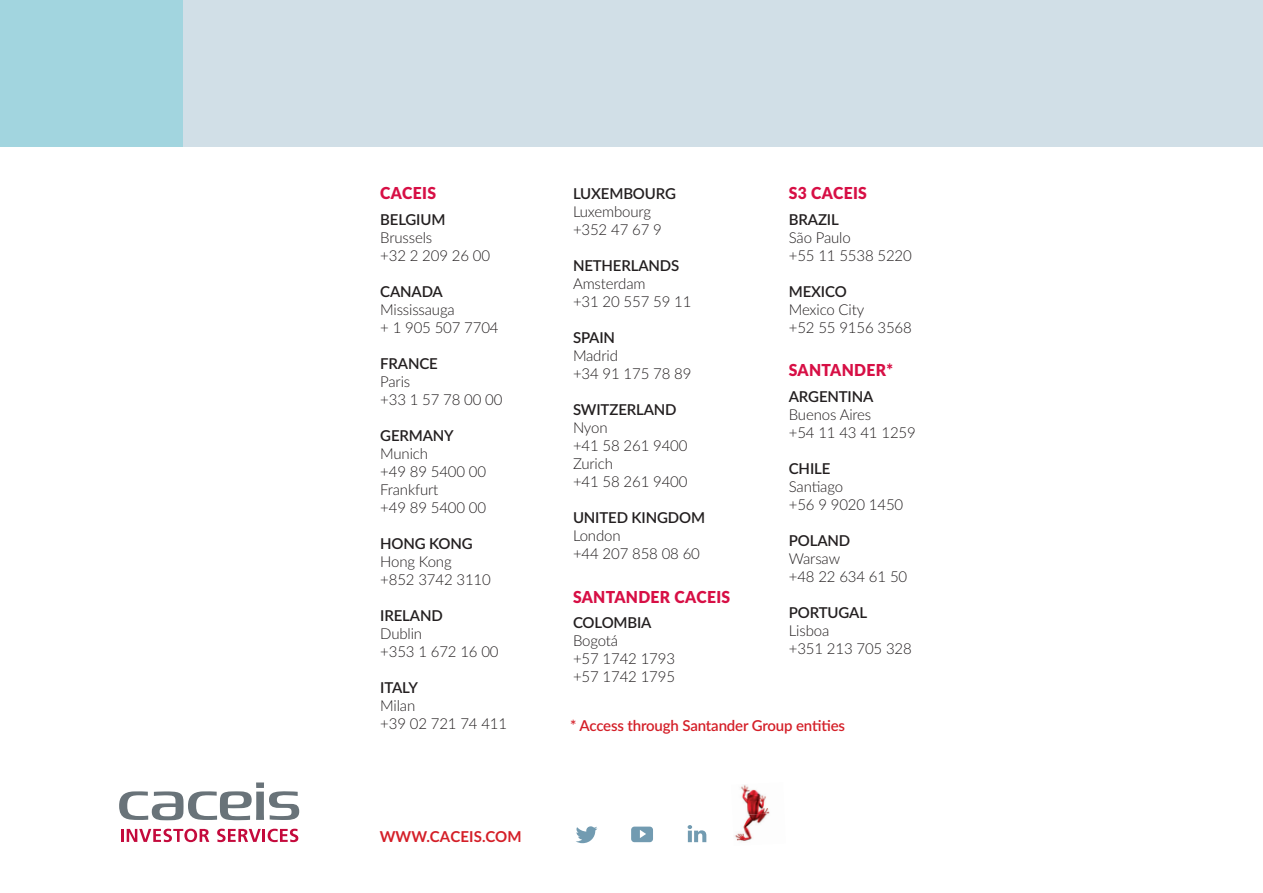
<style>
.page{position:relative;width:1263px;height:893px;background:#fff}
.page>*{position:absolute;margin:0;border:0;box-sizing:border-box;transform-origin:0 0}
.t1{font:900 16.5px "Lato Latin";letter-spacing:.02em;color:#d70f45;scale:.95 1}
.t2{font:300 15px/18px "Lato Latin";letter-spacing:-.01em;color:#231f20}
.t3{font:600 15px "Lato Latin";letter-spacing:-.01em;color:#231f20}
.t4{font:600 15px "Lato Latin";letter-spacing:-.01em;color:#d41f28}
.t5{font:700 15px "Lato";letter-spacing:.005em;color:#d41f28}
</style>
<div class="page">
<img style="left:741px;top:785px;width:29px;height:28px">
<img style="left:735px;top:813px;width:35px;height:28px">
<svg style="left:688px;top:825px;width:18px;height:17px"></svg>
<svg style="left:576px;top:826px;width:21px;height:17px"></svg>
<svg style="left:631px;top:827px;width:22px;height:15px"></svg>
<svg style="left:121px;top:829px;width:88px;height:13px"></svg>
<svg style="left:217px;top:829px;width:81px;height:13px"></svg>
<svg style="left:119px;top:782px;width:180px;height:38px"></svg>
<div style="left:183px;top:0;width:1080px;height:146px;background:#d1dfe7"></div>
<div style="left:0;top:0;width:183px;height:146px;background:#a2d5df"></div>
<p class="t1" style="left:380px;top:183px;width:60px">CACEIS</p>
<p class="t3" style="left:380px;top:211px;width:67px">BELGIUM</p>
<p class="t2" style="left:380px;top:228px;width:111px">Brussels<br>+32 2 209 26 00</p>
<p class="t3" style="left:380px;top:283px;width:64px">CANADA</p>
<p class="t2" style="left:380px;top:300px;width:120px">Mississauga<br>+ 1 905 507 7704</p>
<p class="t3" style="left:380px;top:355px;width:59px">FRANCE</p>
<p class="t2" style="left:380px;top:372px;width:124px">Paris<br>+33 1 57 78 00 00</p>
<p class="t3" style="left:380px;top:427px;width:75px">GERMANY</p>
<p class="t2" style="left:380px;top:444px;width:107px">Munich<br>+49 89 5400 00<br>Frankfurt<br>+49 89 5400 00</p>
<p class="t3" style="left:380px;top:535px;width:94px">HONG KONG</p>
<p class="t2" style="left:380px;top:552px;width:112px">Hong Kong<br>+852 3742 3110</p>
<p class="t3" style="left:380px;top:607px;width:64px">IRELAND</p>
<p class="t2" style="left:380px;top:624px;width:120px">Dublin<br>+353 1 672 16 00</p>
<p class="t3" style="left:380px;top:679px;width:39px">ITALY</p>
<p class="t2" style="left:380px;top:696px;width:128px">Milan<br>+39 02 721 74 411</p>
<p class="t5" style="left:380px;top:825px;width:143px">WWW.CACEIS.COM</p>
<p class="t3" style="left:573px;top:185px;width:104px">LUXEMBOURG</p>
<p class="t2" style="left:573px;top:203px;width:90px">Luxembourg +352 47 67 9</p>
<p class="t3" style="left:573px;top:257px;width:108px">NETHERLANDS</p>
<p class="t2" style="left:573px;top:275px;width:120px">Amsterdam<br>+31 20 557 59 11</p>
<p class="t3" style="left:573px;top:329px;width:44px">SPAIN</p>
<p class="t2" style="left:573px;top:347px;width:120px">Madrid<br>+34 91 175 78 89</p>
<p class="t3" style="left:573px;top:401px;width:105px">SWITZERLAND</p>
<p class="t2" style="left:573px;top:419px;width:116px">Nyon<br>+41 58 261 9400<br>Zurich<br>+41 58 261 9400</p>
<p class="t3" style="left:573px;top:509px;width:134px">UNITED KINGDOM</p>
<p class="t2" style="left:573px;top:527px;width:128px">London<br>+44 207 858 08 60</p>
<p class="t1" style="left:573px;top:587px;width:167px">SANTANDER CACEIS</p>
<p class="t3" style="left:573px;top:614px;width:80px">COLOMBIA</p>
<p class="t2" style="left:573px;top:632px;width:104px">Bogotá<br>+57 1742 1793 +57 1742 1795</p>
<p class="t1" style="left:789px;top:183px;width:84px">S3 CACEIS</p>
<p class="t3" style="left:789px;top:211px;width:51px">BRAZIL</p>
<p class="t2" style="left:789px;top:228px;width:125px">São Paulo<br>+55 11 5538 5220</p>
<p class="t3" style="left:789px;top:283px;width:59px">MEXICO</p>
<p class="t2" style="left:789px;top:300px;width:125px">Mexico City<br>+52 55 9156 3568</p>
<p class="t1" style="left:789px;top:360px;width:111px">SANTANDER*</p>
<p class="t3" style="left:789px;top:388px;width:86px">ARGENTINA</p>
<p class="t2" style="left:789px;top:405px;width:128px">Buenos Aires<br>+54 11 43 41 1259</p>
<p class="t3" style="left:789px;top:460px;width:43px">CHILE</p>
<p class="t2" style="left:789px;top:477px;width:116px">Santiago<br>+56 9 9020 1450</p>
<p class="t3" style="left:789px;top:532px;width:63px">POLAND</p>
<p class="t2" style="left:789px;top:549px;width:120px">Warsaw<br>+48 22 634 61 50</p>
<p class="t3" style="left:789px;top:604px;width:80px">PORTUGAL</p>
<p class="t2" style="left:789px;top:621px;width:125px">Lisboa<br>+351 213 705 328</p>
<p class="t4" style="left:570px;top:717px;width:276px">* Access through Santander Group entities</p>
</div>
